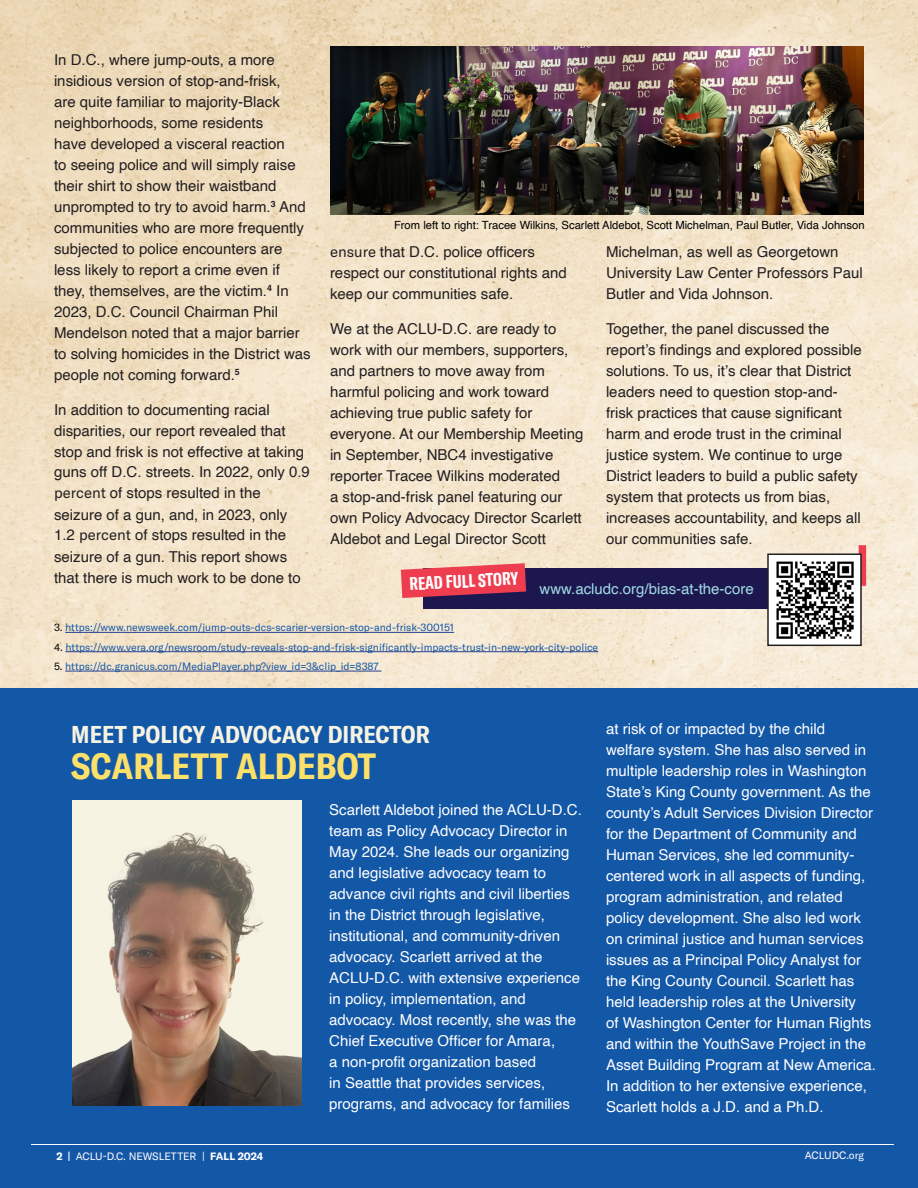
<style>
.page{position:relative;width:918px;height:1188px;background:#fff}
.page>*{position:absolute;margin:0;border:0;box-sizing:border-box;transform-origin:0 0}
.Black_Header{font:700 condensed 36px "GT America";color:#fce069}
.Black_Header-2{font:700 condensed 24px "GT America";color:#f6f3e3}
.text{font:700 extra-condensed 18px "GT America";color:#fff}
.text-2{font:15px/21px "Helvetica";color:#231f20}
.text-3{font:15px/21px "Helvetica";color:#fff}
.text-4{font:15px "Helvetica";color:#a2dbe4}
.text-5{font:11.25px "Helvetica";color:#000}
.Footer_Text{font:10.5px "GT America";color:#1357a7}
.t1{font:10.5px "GT America";color:#fff}
.s1{font-family:"GT America"}
.s2{color:#000}
.s3{font-weight:700}
</style>
<div class="page">
<img style="left:0;top:0;width:918px;height:688px">
<div style="left:0;top:688px;width:918px;height:500px;background:#1357a7"></div>
<div style="left:423px;top:568px;width:427px;height:41px;background:#1d1750"></div>
<div style="left:859px;top:545px;width:7px;height:41px;background:#ee3d4f"></div>
<img style="left:330px;top:46px;width:534px;height:169px">
<svg style="left:401px;top:563px;width:125px;height:35px;background:#db4b5c"></svg>
<div style="left:72px;top:800px;width:230px;height:305px;background:#f6f3e3"></div>
<img style="left:72px;top:833px;width:230px;height:272px">
<hr style="left:65px;top:632px;width:389px;height:1px;background:#253f8e">
<hr style="left:65px;top:651px;width:533px;height:1px;background:#253f8e">
<hr style="left:65px;top:671px;width:316px;height:1px;background:#253f8e">
<img style="left:768px;top:553px;width:94px;height:94px">
<hr style="left:31px;top:1144px;width:863px;height:1px;background:#fff">
<p class="text-2" style="left:54px;top:50px;width:258px">In D.C., where jump-outs, a more insidious version of stop-and-frisk,<br>are quite familiar to majority-Black neighborhoods, some residents<br>have developed a visceral reaction<br>to seeing police and will simply raise their shirt to show their waistband unprompted to try to avoid harm.<sup>3</sup> And communities who are more frequently subjected to police encounters are less likely to report a crime even if they, themselves, are the victim.<sup>4</sup> In 2023, D.C. Council Chairman Phil Mendelson noted that a major barrier to solving homicides in the District was people not coming forward.<sup>5</sup></p>
<p class="text-2" style="left:54px;top:399px;width:257px">In addition to documenting racial disparities, our report revealed that stop and frisk is not effective at taking guns off D.C. streets. In 2022, only 0.9 <span class="s1">percent</span> of stops resulted in the seizure of a gun, and, in 2023, only 1.2 <span class="s1">percent</span> of stops resulted in the seizure of a gun. This report shows that there is much work to be done to</p>
<p class="text-5" style="left:394px;top:216px;width:472px">From left to right: Tracee Wilkins, Scarlett Aldebot, Scott Michelman, Paul Butler, Vida Johnson</p>
<p class="text-2" style="left:330px;top:241px;width:238px"><span class="s1">ensure</span> that D.C. police officers respect our constitutional rights and keep our communities safe.</p>
<p class="text-2" style="left:330px;top:318px;width:255px">We at the ACLU-D.C. are ready to work with our members, supporters, and partners to move away from harmful policing and work toward achieving true public safety for everyone. At our Membership Meeting in September, NBC4 investigative reporter Tracee Wilkins moderated<br>a stop-and-frisk panel featuring our own Policy Advocacy Director Scarlett Aldebot and Legal Director Scott</p>
<p class="text-2" style="left:606px;top:242px;width:258px">Michelman, as well as Georgetown<br>University Law Center Professors Paul<br>Butler and Vida Johnson.</p>
<p class="text-2" style="left:606px;top:318px;width:257px">Together, the panel discussed the report’s findings and explored possible solutions. To us, it’s clear that District leaders need to question stop-and&shy;frisk practices that cause significant harm and erode trust in the criminal justice system. We continue to urge District leaders to build a public safety system that protects us from bias, increases accountability, and keeps all our communities safe.</p>
<p class="text" style="left:409px;top:573px;width:110px;rotate:-3deg">READ FULL STORY</p>
<p class="text-4" style="left:540px;top:577px;width:216px">www.acludc.org/bias-at-the-core</p>
<p class="Footer_Text" style="left:54px;top:621px;width:402px"><span class="s2">3.</span> https://www.newsweek.com/jump-outs-dcs-scarier-version-stop-and-frisk-300151</p>
<p class="Footer_Text" style="left:54px;top:641px;width:546px"><span class="s2">4.</span> https://www.vera.org/newsroom/study-reveals-stop-and-frisk-significantly-impacts-trust-in-new-york-city-police</p>
<p class="Footer_Text" style="left:54px;top:660px;width:326px"><span class="s2">5.</span> https://dc.granicus.com/MediaPlayer.php?view_id=3&amp;clip_id=8387</p>
<p class="Black_Header-2" style="left:71px;top:720px;width:360px">MEET POLICY ADVOCACY DIRECTOR</p>
<p class="Black_Header" style="left:71px;top:744px;width:306px">SCARLETT ALDEBOT</p>
<p class="text-3" style="left:329px;top:800px;width:254px">Scarlett Aldebot joined the ACLU-D.C. team as Policy Advocacy Director in May 2024. She leads our organizing and legislative advocacy team to advance civil rights and civil liberties in the District through legislative, institutional, and community-driven advocacy. Scarlett arrived at the ACLU-D.C. with extensive experience in policy, implementation, and advocacy. Most recently, she was the Chief Executive Officer for Amara,<br>a non-profit organization based<br>in Seattle that provides services, programs, and advocacy for families</p>
<p class="text-3" style="left:606px;top:718px;width:272px">at risk of or impacted by the child welfare system. She has also served in multiple leadership roles in Washington State’s King County government. As the county’s Adult Services Division Director for the Department of Community and Human Services, she led community&shy;centered work in all aspects of funding, program administration, and related policy development. She also led work on criminal justice and human services issues as a Principal Policy Analyst for the King County Council. Scarlett has held leadership roles at the University<br>of Washington Center for Human Rights and within the YouthSave Project in the Asset Building Program at New America.<br>In addition to her extensive experience, Scarlett holds a J.D. and a Ph.D.</p>
<p class="t1" style="left:57px;top:1151px;width:208px"><span class="s3">2 |</span> ACLU-D.C. NEWSLETTER | <span class="s3">FALL 2024</span></p>
<p class="t1" style="left:805px;top:1149px;width:61px">ACLUDC.org</p>
</div>
